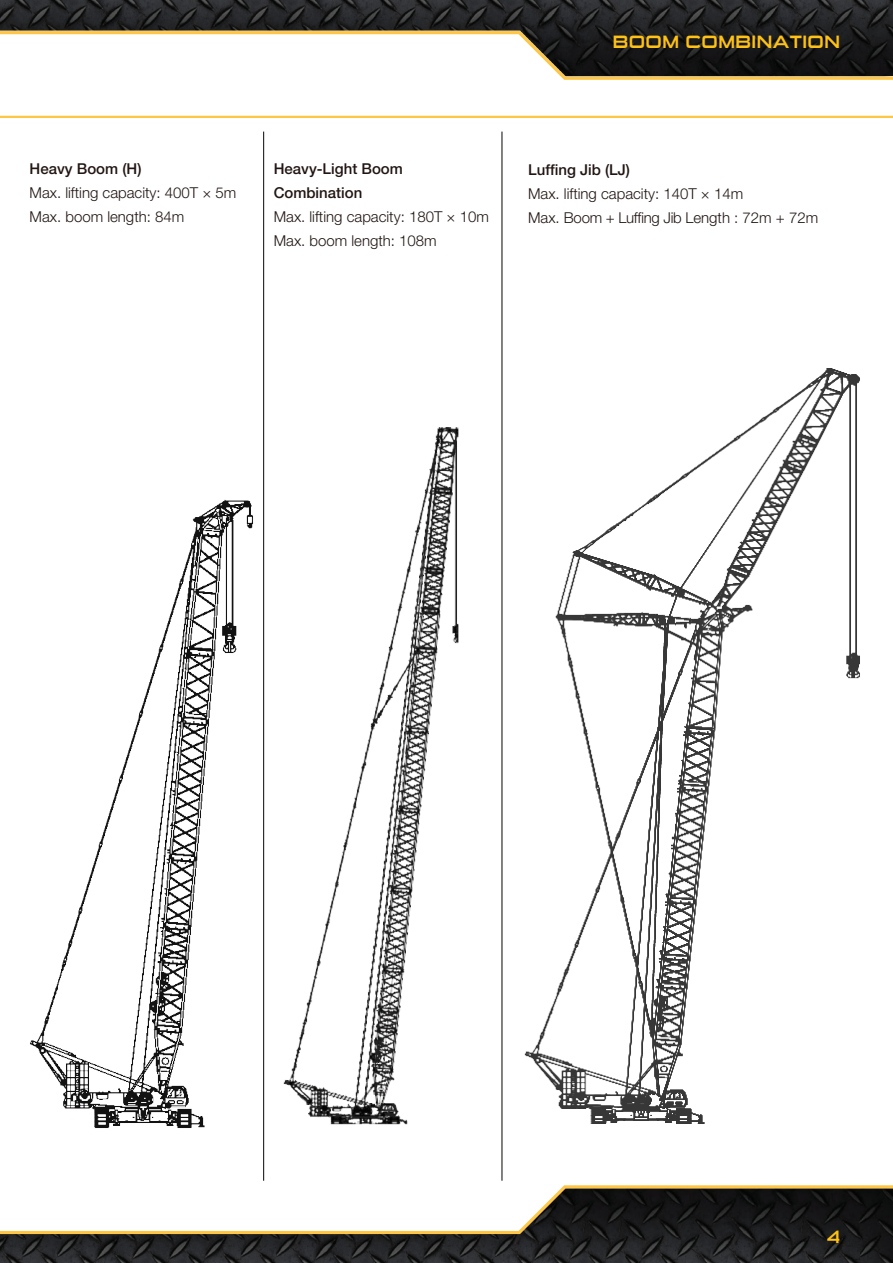
<style>
.page{position:relative;width:893px;height:1263px;background:#fff}
.page>*{position:absolute;margin:0;border:0;box-sizing:border-box;transform-origin:0 0}
.t1{font:18px "Sui Generis Rg";letter-spacing:.025em;color:#fec114}
.t2{font:300 15px/24px "Helvetica Neue LT Pro";color:#211613}
.t3{font:500 15px/24px "Helvetica Neue LT Pro";color:#211613}
</style>
<div class="page">
<img style="left:0;top:0;width:893px;height:1263px">
<svg style="left:0;top:31px;width:893px;height:49px"></svg>
<svg style="left:0;top:1185px;width:893px;height:49px"></svg>
<p class="t1" style="left:613px;top:31px;width:229px">BOOM COMBINATION</p>
<p class="t3" style="left:30px;top:156px;width:113px">Heavy Boom (H)</p>
<p class="t2" style="left:30px;top:180px;width:208px">Max. lifting capacity: 400T × 5m<br>Max. boom length: 84m</p>
<p class="t3" style="left:274px;top:156px;width:131px">Heavy-Light Boom<br>Combination</p>
<p class="t2" style="left:274px;top:204px;width:217px">Max. lifting capacity: 180T × 10m<br>Max. boom length: 108m</p>
<p class="t3" style="left:528px;top:158px;width:103px">Luffing Jib (LJ)</p>
<p class="t2" style="left:528px;top:182px;width:292px">Max. lifting capacity: 140T × 14m<br>Max. Boom + Luffing Jib Length : 72m + 72m</p>
<p class="t1" style="left:827px;top:1226px;width:15px">4</p>
</div>
